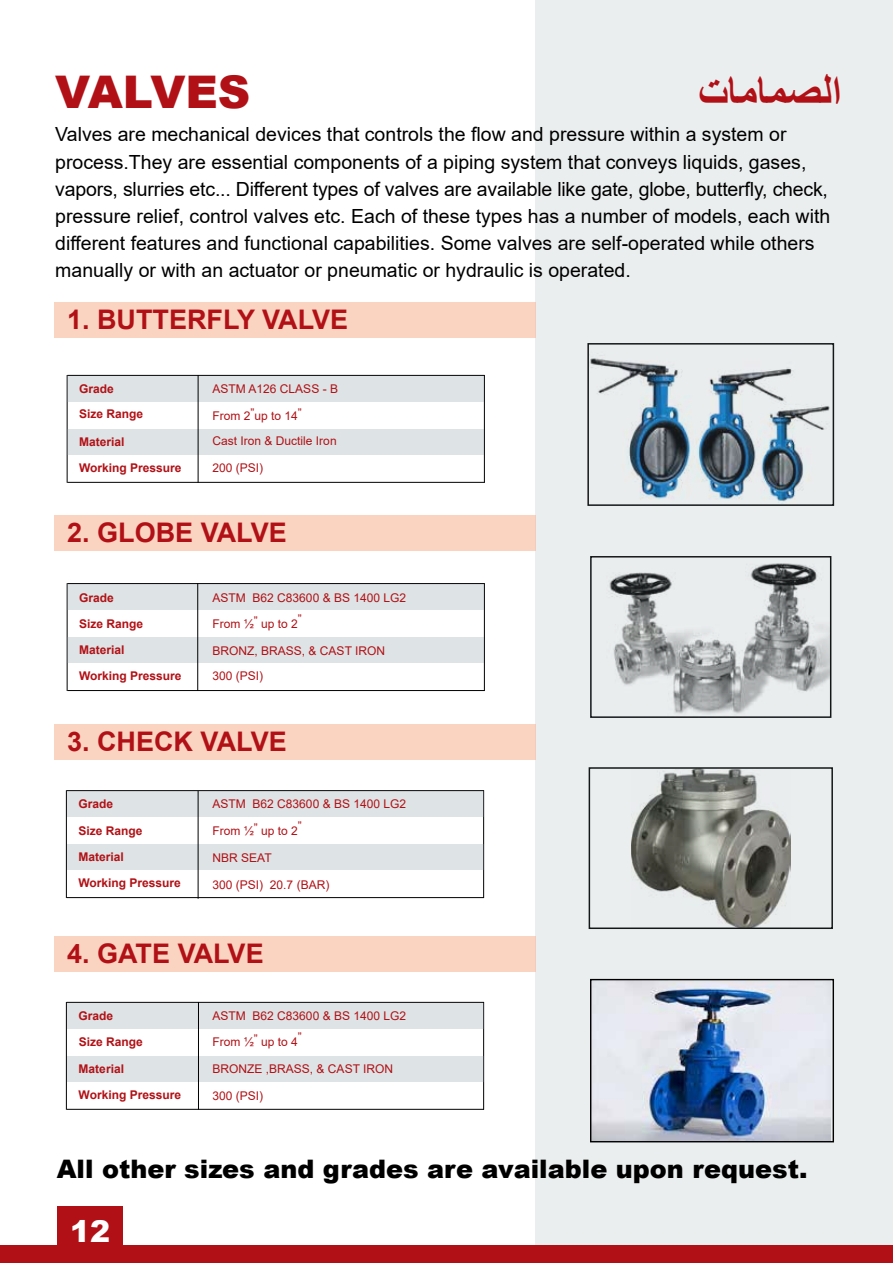
<style>
.page{position:relative;width:893px;height:1263px;background:#fff}
.page>*{position:absolute;margin:0;border:0;box-sizing:border-box;transform-origin:0 0}
.t1{font:700 45px "Arial";color:#b11116}
.t2{font:900 45px "Arial";color:#b11116}
.t3{font:900 30px "Arial";color:#fff}
.t4{font:700 27px "Arial";color:#b11116}
.t5{font:900 25.5px "Arial";color:#000}
.t6{font:19.5px/27px "Arial";color:#000}
.t7{font:12px/25.5px "Arial";color:#b11116}
.t8{font:700 12px "Arial";color:#b11116}
</style>
<div class="page">
<svg style="left:536px;top:0;width:357px;height:1246px;background:#dadddf"></svg>
<hr style="left:484px;top:375px;width:1px;height:108px;background:#000">
<hr style="left:484px;top:583px;width:1px;height:108px;background:#000">
<hr style="left:483px;top:790px;width:1px;height:108px;background:#000">
<hr style="left:483px;top:1002px;width:1px;height:108px;background:#000">
<hr style="left:67px;top:482px;width:418px;height:1px;background:#000">
<hr style="left:67px;top:690px;width:418px;height:1px;background:#000">
<hr style="left:67px;top:897px;width:417px;height:1px;background:#000">
<hr style="left:67px;top:1109px;width:417px;height:1px;background:#000">
<hr style="left:67px;top:375px;width:418px;height:1px;background:#000">
<hr style="left:67px;top:583px;width:418px;height:1px;background:#000">
<hr style="left:67px;top:790px;width:417px;height:1px;background:#000">
<hr style="left:67px;top:1002px;width:417px;height:1px;background:#000">
<hr style="left:67px;top:375px;width:1px;height:108px;background:#000">
<hr style="left:67px;top:583px;width:1px;height:108px;background:#000">
<hr style="left:66px;top:790px;width:1px;height:108px;background:#000">
<hr style="left:66px;top:1002px;width:1px;height:108px;background:#000">
<div style="left:68px;top:429px;width:416px;height:25px;background:#dee3e5"></div>
<div style="left:68px;top:637px;width:416px;height:26px;background:#dee3e5"></div>
<div style="left:67px;top:844px;width:417px;height:26px;background:#dee3e5"></div>
<div style="left:67px;top:1056px;width:417px;height:25px;background:#dee3e5"></div>
<div style="left:68px;top:376px;width:416px;height:25px;background:#dee3e5"></div>
<div style="left:68px;top:584px;width:416px;height:26px;background:#dee3e5"></div>
<div style="left:67px;top:791px;width:417px;height:26px;background:#dee3e5"></div>
<div style="left:67px;top:1003px;width:417px;height:25px;background:#dee3e5"></div>
<hr style="left:198px;top:375px;width:1px;height:108px;background:#000">
<hr style="left:197px;top:583px;width:1px;height:108px;background:#000">
<hr style="left:198px;top:791px;width:1px;height:108px;background:#000">
<hr style="left:198px;top:1002px;width:1px;height:108px;background:#000">
<img style="left:592px;top:981px;width:239px;height:159px">
<div style="left:590px;top:979px;width:244px;height:163px;border:1px solid #000"></div>
<div style="left:54px;top:303px;width:482px;height:35px;background:#fbd4c1"></div>
<div style="left:54px;top:516px;width:482px;height:35px;background:#fbd4c1"></div>
<div style="left:54px;top:724px;width:482px;height:35px;background:#fbd4c1"></div>
<div style="left:54px;top:937px;width:482px;height:35px;background:#fbd4c1"></div>
<div style="left:0;top:1246px;width:893px;height:17px;background:#b11116"></div>
<div style="left:57px;top:1207px;width:66px;height:56px;background:#b11116"></div>
<h1 class="t1" style="left:699px;top:62px;width:144px">ت صماما ال</h1>
<h1 class="t2" style="left:55px;top:60px;width:197px">VALVES</h1>
<p class="t6" style="left:55px;top:121px;width:776px">Valves are mechanical devices that controls the flow and pressure within a system or process.They are essential components of a piping system that conveys liquids, gases, vapors, slurries etc... Different types of valves are available like gate, globe, butterfly, check, pressure relief, control valves etc. Each of these types has a number of models, each with different features and functional capabilities. Some valves are self-operated while others manually or with an actuator or pneumatic or hydraulic is operated.</p>
<h3 class="t4" style="left:67px;top:301px;width:283px">1. BUTTERFLY VALVE</h3>
<p class="t8" style="left:79px;top:380px;width:36px">Grade</p>
<p class="t8" style="left:79px;top:405px;width:66px">Size Range</p>
<p class="t8" style="left:79px;top:433px;width:47px">Material</p>
<p class="t8" style="left:79px;top:459px;width:104px">Working Pressure</p>
<p class="t7" style="left:213px;top:376px;width:127px">ASTM A126 CLASS - B</p>
<p class="t7" style="left:213px;top:403px;width:126px">From 2”up to 14”<br>Cast Iron &amp; Ductile Iron</p>
<p class="t7" style="left:213px;top:455px;width:52px">200 (PSI)</p>
<h3 class="t4" style="left:67px;top:514px;width:221px">2. GLOBE VALVE</h3>
<p class="t8" style="left:79px;top:590px;width:36px">Grade</p>
<p class="t8" style="left:79px;top:615px;width:66px">Size Range</p>
<p class="t8" style="left:79px;top:642px;width:47px">Material</p>
<p class="t8" style="left:79px;top:667px;width:104px">Working Pressure</p>
<p class="t7" style="left:213px;top:585px;width:195px">ASTM B62 C83600 &amp; BS 1400 LG2<br>From ½” up to 2”</p>
<p class="t7" style="left:213px;top:638px;width:174px">BRONZ, BRASS, &amp; CAST IRON<br>300 (PSI)</p>
<h3 class="t4" style="left:67px;top:722px;width:221px">3. CHECK VALVE</h3>
<p class="t8" style="left:78px;top:795px;width:36px">Grade</p>
<p class="t8" style="left:78px;top:822px;width:66px">Size Range</p>
<p class="t8" style="left:78px;top:849px;width:47px">Material</p>
<p class="t8" style="left:78px;top:875px;width:104px">Working Pressure</p>
<p class="t7" style="left:213px;top:790px;width:195px">ASTM B62 C83600 &amp; BS 1400 LG2</p>
<p class="t7" style="left:213px;top:817px;width:91px">From ½” up to 2”</p>
<p class="t7" style="left:213px;top:844px;width:61px">NBR SEAT</p>
<p class="t7" style="left:213px;top:871px;width:118px">300 (PSI) 20.7 (BAR)</p>
<h3 class="t4" style="left:67px;top:935px;width:198px">4. GATE VALVE</h3>
<p class="t8" style="left:78px;top:1007px;width:36px">Grade</p>
<p class="t8" style="left:79px;top:1033px;width:66px">Size Range</p>
<p class="t8" style="left:79px;top:1060px;width:47px">Material</p>
<p class="t8" style="left:79px;top:1086px;width:104px">Working Pressure</p>
<p class="t7" style="left:213px;top:1003px;width:195px">ASTM B62 C83600 &amp; BS 1400 LG2<br>From ½” up to 4”</p>
<p class="t7" style="left:213px;top:1055px;width:182px">BRONZE ,BRASS, &amp; CAST IRON</p>
<p class="t7" style="left:213px;top:1082px;width:52px">300 (PSI)</p>
<h3 class="t5" style="left:57px;top:1150px;width:752px">All other sizes and grades are available upon request.</h3>
<h2 class="t3" style="left:70px;top:1209px;width:42px">12</h2>
</div>
